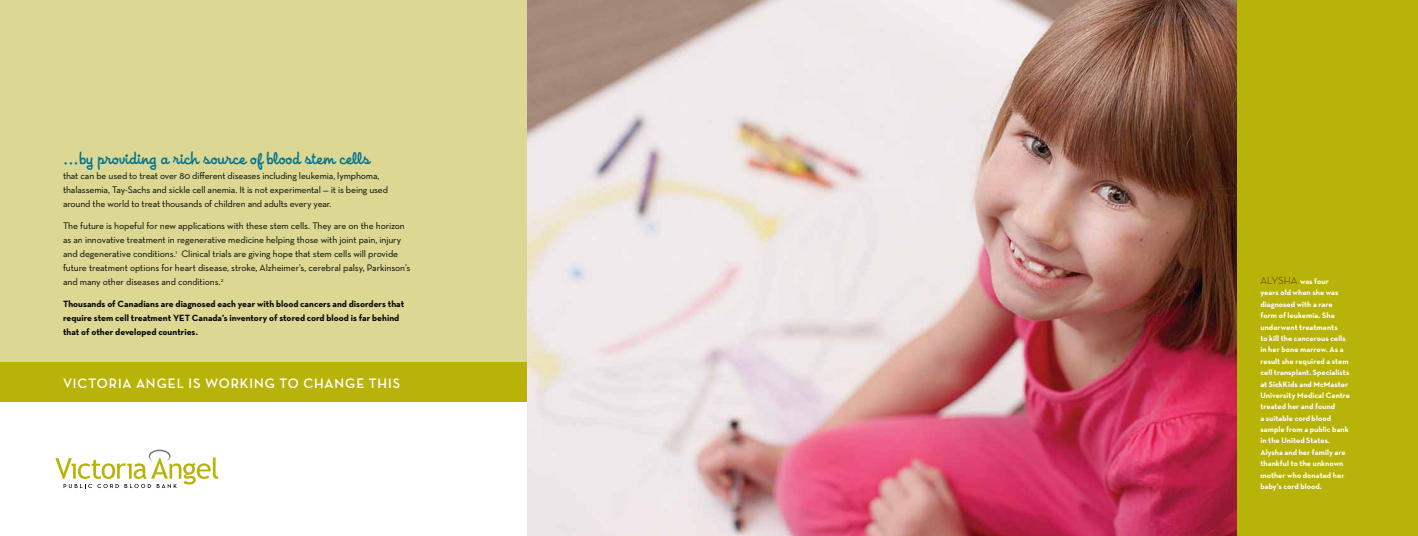
<style>
.page{position:relative;width:1418px;height:536px;background:#fff}
.page>*{position:absolute;margin:0;border:0;box-sizing:border-box;transform-origin:0 0}
.t1{font:19.25px "Housearama League Night";letter-spacing:.01em;color:#00728f}
.t2{font:700 14px "Neutra Disp";letter-spacing:.07em;color:#fff}
.t3{font:9.62px/14px "Neutra Text";letter-spacing:-.01em;color:#000}
.t4{font:700 9.19px/14px "Neutra Text";color:#000}
.t5{font:700 7.88px/11.4px "Neutra Text";letter-spacing:.005em;color:#fff}
.s1{font-family:"Neutra Disp";font-weight:500;font-size:10.5px;color:#6e5300}
</style>
<div class="page">
<div style="left:0;top:0;width:532px;height:370px;background:#dcd893"></div>
<div style="left:0;top:362px;width:531px;height:40px;background:#b8b308"></div>
<div style="left:1236px;top:0;width:182px;height:536px;background:#b8b308"></div>
<img style="left:527px;top:0;width:709px;height:536px">
<svg style="left:55px;top:449px;width:163px;height:39px"></svg>
<h1 class="t1" style="left:63px;top:146px;width:309px">...by providing a rich source of blood stem cells</h1>
<p class="t3" style="left:63px;top:168px;width:327px">that can be used to treat over 80 different diseases including leukemia, lymphoma, thalassemia, Tay-Sachs and sickle cell anemia. It is not experimental — it is being used around the world to treat thousands of children and adults every year.</p>
<p class="t3" style="left:63px;top:218px;width:349px">The future is hopeful for new applications with these stem cells. They are on the horizon as an innovative treatment in regenerative medicine helping those with joint pain, injury and degenerative conditions.<sup>1</sup> Clinical trials are giving hope that stem cells will provide future treatment options for heart disease, stroke, Alzheimer’s, cerebral palsy, Parkinson’s and many other diseases and conditions.<sup>2</sup></p>
<p class="t4" style="left:63px;top:296px;width:343px">Thousands of Canadians are diagnosed each year with blood cancers and disorders that require stem cell treatment YET Canada’s inventory of stored cord blood is far behind that of other developed countries.</p>
<h2 class="t2" style="left:63px;top:375px;width:339px">VICTORIA ANGEL IS WORKING TO CHANGE THIS</h2>
<p class="t5" style="left:1260px;top:275px;width:91px"><span class="s1">Alysha</span> was four<br>years old when she was diagnosed with a rare form of leukemia. She underwent treatments<br>to kill the cancerous cells in her bone marrow. As a result she required a stem cell transplant. Specialists at SickKids and McMaster<br>University Medical Centre treated her and found<br>a suitable cord blood sample from a public bank in the United States.<br>Alysha and her family are thankful to the unknown mother who donated her baby’s cord blood.</p>
</div>
